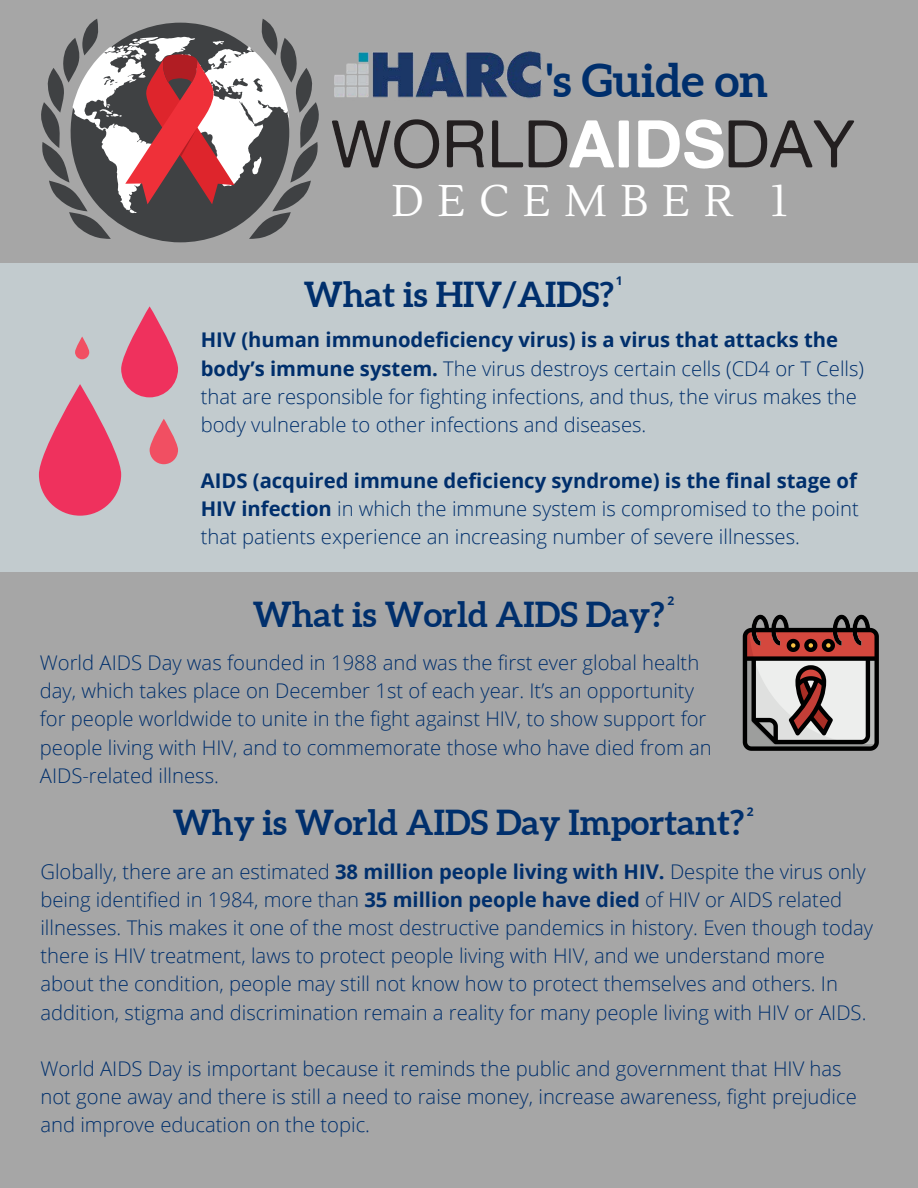
<style>
.page{position:relative;width:918px;height:1188px;background:#a6a6a6}
.page>*{position:absolute;margin:0;border:0;box-sizing:border-box;transform-origin:0 0}
.t1{font:700 45.6px "Aleo";color:#002f6c}
.t2{font:44.25px "Lustria";letter-spacing:.305em;color:#fff}
.t3{font:700 34.5px "Aleo";color:#002f6c}
.t4{font:300 20.25px/28.2px "Open Sans";color:#002f6c}
.t5{font:700 12px "Open Sans";color:#002f6c}
.s1{font-weight:700}
</style>
<div class="page">
<div style="left:0;top:263px;width:918px;height:308px;background:#c2cbce"></div>
<svg style="left:332px;top:119px;width:107px;height:50px"></svg>
<svg style="left:447px;top:120px;width:37px;height:47px"></svg>
<svg style="left:492px;top:120px;width:31px;height:47px"></svg>
<svg style="left:529px;top:120px;width:100px;height:48px"></svg>
<svg style="left:638px;top:119px;width:216px;height:50px"></svg>
<svg style="left:41px;top:19px;width:278px;height:220px"></svg>
<img style="left:334px;top:51px;width:208px;height:48px">
<svg style="left:743px;top:615px;width:136px;height:136px;background:#8b7472"></svg>
<svg style="left:39px;top:384px;width:82px;height:132px;fill:#ef315d"></svg>
<svg style="left:121px;top:306px;width:57px;height:91px;fill:#ef315d"></svg>
<svg style="left:150px;top:419px;width:28px;height:45px"></svg>
<svg style="left:75px;top:337px;width:14px;height:22px"></svg>
<p class="t1" style="left:546px;top:55px;width:223px">'s Guide on</p>
<p class="t2" style="left:391px;top:173px;width:399px">DECEMBER 1</p>
<p class="t5" style="left:616px;top:272px;width:8px">1</p>
<p class="t3" style="left:304px;top:274px;width:312px">What is HIV/AIDS?</p>
<p class="t4" style="left:201px;top:325px;width:665px"><span class="s1">HIV (human immunodeficiency virus) is a virus that attacks the body’s immune system.</span> The virus destroys certain cells (CD4 or T Cells) that are responsible for fighting infections, and thus, the virus makes the body vulnerable to other infections and diseases.</p>
<p class="t4" style="left:201px;top:466px;width:660px;text-align:justify"><span class="s1">AIDS (acquired immune deficiency syndrome) is the final stage of HIV infection</span> in which the immune system is compromised to the point that patients experience an increasing number of severe illnesses.</p>
<p class="t5" style="left:668px;top:592px;width:8px">2</p>
<p class="t3" style="left:253px;top:595px;width:413px">What is World AIDS Day?</p>
<p class="t4" style="left:40px;top:648px;width:674px">World AIDS Day was founded in 1988 and was the first ever global health day, which takes place on December 1st of each year. It’s an opportunity for people worldwide to unite in the fight against HIV, to show support for people living with HIV, and to commemorate those who have died from an AIDS-related illness.</p>
<p class="t5" style="left:747px;top:803px;width:8px">2</p>
<p class="t3" style="left:173px;top:802px;width:573px">Why is World AIDS Day Important?</p>
<p class="t4" style="left:40px;top:857px;width:834px">Globally, there are an estimated <span class="s1">38 million people living with HIV.</span> Despite the virus only being identified in 1984, more than <span class="s1">35 million people have died</span> of HIV or AIDS related illnesses. This makes it one of the most destructive pandemics in history. Even though today there is HIV treatment, laws to protect people living with HIV, and we understand more about the condition, people may still not know how to protect themselves and others. In addition, stigma and discrimination remain a reality for many people living with HIV or AIDS.</p>
<p class="t4" style="left:40px;top:1054px;width:818px">World AIDS Day is important because it reminds the public and government that HIV has not gone away and there is still a need to raise money, increase awareness, fight prejudice and improve education on the topic.</p>
</div>
